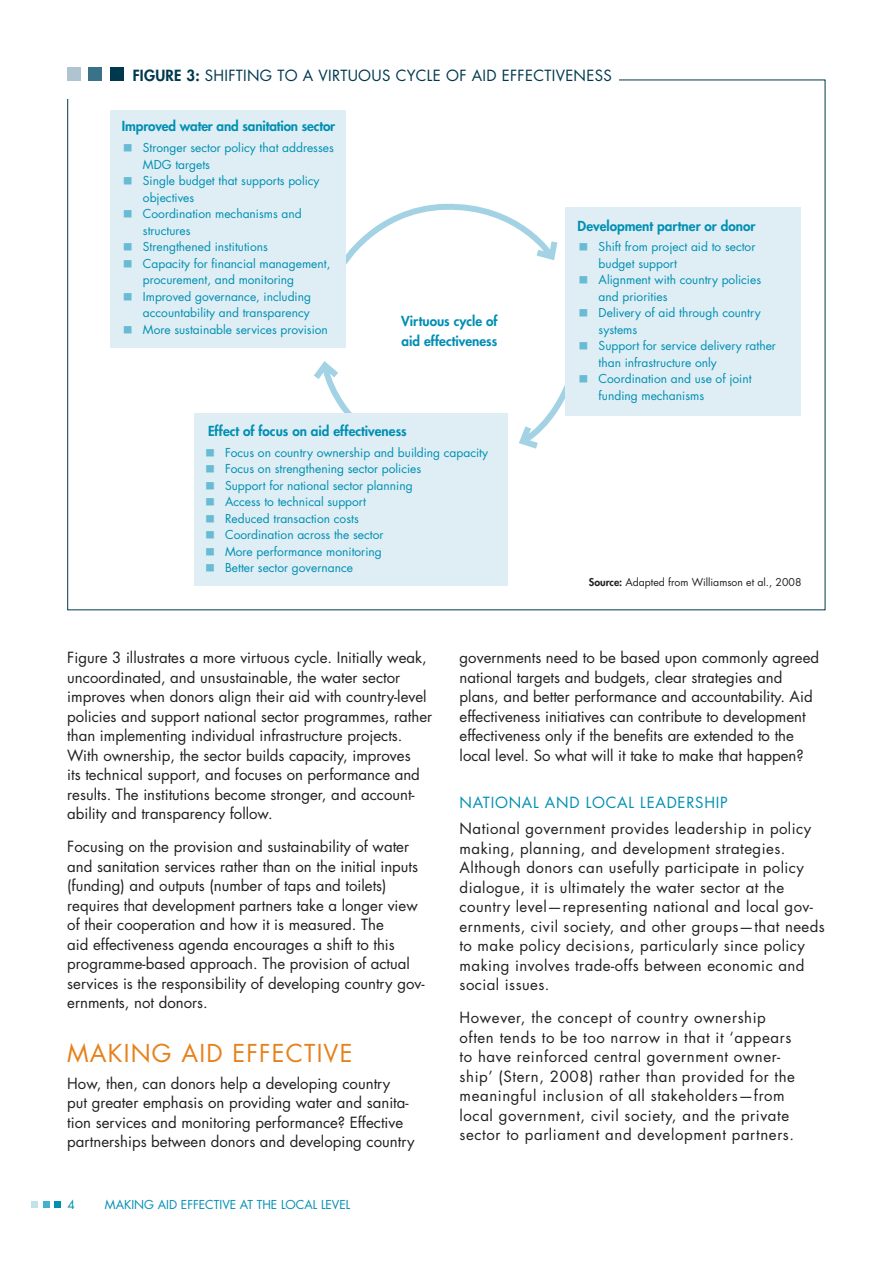
<style>
.page{position:relative;width:893px;height:1263px;background:#fff}
.page>*{position:absolute;margin:0;border:0;box-sizing:border-box;transform-origin:0 0}
.t1{font:900 36px "Arial";color:#68bbd4}
.t2{font:24px "Futura Std";letter-spacing:.05em;color:#e6811b}
.t3{font:15px/19.5px "Futura Std";color:#231f20}
.t4{font:15px/19.5px "Futura Std";letter-spacing:.03em;color:#231f20}
.t5{font:15px/19.5px "Futura Std";letter-spacing:.04em;color:#231f20}
.t6{font:15px "Futura Std";letter-spacing:.02em;color:#00384e}
.t7{font:15px "Futura Std";letter-spacing:.05em;color:#008fb3}
.t8{font:800 13.5px/19.2px "Futura Std";color:#008fb3}
.t9{font:12px/16.5px "Futura Std";color:#008fb3}
.t10{font:10.5px "Futura Std";color:#231f20}
.s1{font-weight:800}
</style>
<div class="page">
<div style="left:54px;top:1201px;width:7px;height:6px;background:#008fb3"></div>
<div style="left:43px;top:1201px;width:7px;height:6px;background:#46b1cc"></div>
<svg style="left:32px;top:1201px;width:6px;height:6px"></svg>
<div style="left:110px;top:68px;width:13px;height:13px;background:#00384e"></div>
<div style="left:89px;top:68px;width:13px;height:13px;background:#3a7288"></div>
<div style="left:67px;top:68px;width:14px;height:13px;background:#afc3d0"></div>
<svg style="left:346px;top:203px;width:212px;height:62px"></svg>
<svg style="left:308px;top:361px;width:154px;height:53px"></svg>
<svg style="left:519px;top:366px;width:47px;height:83px"></svg>
<div style="left:111px;top:110px;width:235px;height:237px;background:#deeef4"></div>
<div style="left:566px;top:208px;width:235px;height:208px;background:#deeef4"></div>
<div style="left:194px;top:414px;width:314px;height:172px;background:#deeef4"></div>
<p class="t6" style="left:133px;top:66px;width:274px"><span class="s1">FIGURE 3:</span> Shifting to a virtuous cyc</p>
<p class="t6" style="left:427px;top:66px;width:84px">le of aid effect</p>
<p class="t6" style="left:552px;top:66px;width:44px">iveness</p>
<p class="t8" style="left:122px;top:117px;width:215px">Improved water and sanitation sector</p>
<h1 class="t1" style="left:122px;top:128px;width:13px">∙</h1>
<p class="t9" style="left:143px;top:140px;width:192px">Stronger sector policy that addresses<br>MDG targets</p>
<h1 class="t1" style="left:122px;top:161px;width:13px">∙</h1>
<p class="t9" style="left:143px;top:173px;width:178px">Single budget that supports policy objectives</p>
<h1 class="t1" style="left:122px;top:194px;width:13px">∙</h1>
<p class="t9" style="left:143px;top:206px;width:160px">Coordination mechanisms and structures</p>
<h1 class="t1" style="left:122px;top:227px;width:13px">∙</h1>
<p class="t9" style="left:143px;top:239px;width:126px">Strengthened institutions</p>
<h1 class="t1" style="left:122px;top:244px;width:13px">∙</h1>
<p class="t9" style="left:143px;top:255px;width:189px">Capacity for financial management, procurement, and monitoring</p>
<h1 class="t1" style="left:122px;top:277px;width:13px">∙</h1>
<p class="t9" style="left:143px;top:288px;width:170px">I mproved governance, including accountability and transparency</p>
<h1 class="t1" style="left:122px;top:310px;width:13px">∙</h1>
<p class="t9" style="left:143px;top:321px;width:186px">More sustainable services provision</p>
<p class="t8" style="left:401px;top:312px;width:98px">Virtuous cycle of aid effectiveness</p>
<p class="t8" style="left:208px;top:421px;width:200px">Effect of focus on aid effectiveness</p>
<h1 class="t1" style="left:204px;top:433px;width:13px">∙</h1>
<p class="t9" style="left:225px;top:444px;width:264px">Focus on country ownership and building capacity</p>
<h1 class="t1" style="left:204px;top:449px;width:13px">∙</h1>
<p class="t9" style="left:225px;top:460px;width:198px">Focus on strengthening sector policies</p>
<h1 class="t1" style="left:204px;top:466px;width:13px">∙</h1>
<p class="t9" style="left:225px;top:477px;width:189px">Support for national sector planning</p>
<h1 class="t1" style="left:204px;top:482px;width:13px">∙</h1>
<p class="t9" style="left:225px;top:493px;width:142px">Access to technical support</p>
<h1 class="t1" style="left:204px;top:499px;width:13px">∙</h1>
<p class="t9" style="left:225px;top:510px;width:135px">Reduced transaction costs</p>
<h1 class="t1" style="left:204px;top:515px;width:13px">∙</h1>
<p class="t9" style="left:225px;top:526px;width:160px">Coordination across the sector</p>
<h1 class="t1" style="left:204px;top:532px;width:13px">∙</h1>
<p class="t9" style="left:225px;top:543px;width:158px">More performance monitoring</p>
<h1 class="t1" style="left:204px;top:548px;width:13px">∙</h1>
<p class="t9" style="left:225px;top:559px;width:129px">Better sector governance</p>
<p class="t8" style="left:578px;top:216px;width:179px">Development partner or donor</p>
<h1 class="t1" style="left:578px;top:227px;width:13px">∙</h1>
<p class="t9" style="left:599px;top:239px;width:158px">Shift from project aid to sector budget support</p>
<h1 class="t1" style="left:578px;top:260px;width:13px">∙</h1>
<p class="t9" style="left:599px;top:272px;width:164px">Alignment with country policies and priorities</p>
<h1 class="t1" style="left:578px;top:293px;width:13px">∙</h1>
<p class="t9" style="left:599px;top:305px;width:164px">Delivery of aid through country systems</p>
<h1 class="t1" style="left:578px;top:326px;width:13px">∙</h1>
<p class="t9" style="left:599px;top:338px;width:179px">Support for service delivery rather than infrastructure only</p>
<h1 class="t1" style="left:578px;top:359px;width:13px">∙</h1>
<p class="t9" style="left:599px;top:371px;width:154px">Coordination and use of joint funding mechanisms</p>
<p class="t10" style="left:589px;top:576px;width:214px"><span class="s1">Source:</span> Adapted from Williamson et al., 2008</p>
<p class="t3" style="left:67px;top:648px;width:366px">Figure 3 illustrates a more virtuous cycle. I nitially weak, uncoordinated, and unsustainable, the water sector improves when donors align their aid with country-level policies and support national sector programmes, rather than implementing individual infrastructure projects.<br>With ownership, the sector builds capacity, improves<br>its technical support, and focuses on performance and results. The institutions become stronger, and account&shy;ability and transparency follow.</p>
<p class="t3" style="left:67px;top:837px;width:359px">Focusing on the provision and sustainability of water and sanitation services rather than on the initial inputs (funding) and outputs (number of taps and toilets) requires that development partners take a longer view of their cooperation and how it is measured. The<br>aid effectiveness agenda encourages a shift to this programme-based approach. The provision of actual services is the responsibility of developing country gov&shy;ernments, not donors.</p>
<h2 class="t2" style="left:67px;top:1038px;width:40px">MAKING</h2>
<h2 class="t2" style="left:181px;top:1038px;width:173px">AI D EFFECTIVE</h2>
<p class="t3" style="left:67px;top:1073px;width:349px">How, then, can donors help a developing country<br>put greater emphasis on providing water and sanita&shy;tion services and monitoring performance? Effective partnerships between donors and developing country</p>
<p class="t9" style="left:68px;top:1196px;width:9px">4</p>
<p class="t9" style="left:105px;top:1196px;width:247px">Making AI D EFFECTIVE at the local leve l</p>
<p class="t3" style="left:460px;top:648px;width:361px">governments need to be based upon commonly agreed national targets and budgets, clear strategies and plans, and better performance and accountability. Aid effectiveness initiatives can contribute to development effectiveness only if the benefits are extended to the local level. So what will it take to make that happen?</p>
<p class="t7" style="left:460px;top:793px;width:217px">National and local leaders</p>
<p class="t7" style="left:704px;top:793px;width:23px">hip</p>
<p class="t4" style="left:460px;top:819px;width:367px">National government provides leadership in policy making, planning, and development strategies.<br>Although donors can usefully participate in policy dialogue, it is ultimately the water sector at the country level—representing national and local gov&shy;ernments, civil society, and other groups—that needs to make policy decisions, particularly since policy making involves trade-offs between economic and social issues.</p>
<p class="t5" style="left:460px;top:1008px;width:337px">H owever, the concept of country ownership often tends to be too narrow in that it ‘appears to have reinforced central government owner&shy;ship’ (Stern, 2008) rather than provided for the meaningful inclusion of all stakeholders—from local government, civil society, and the private sector to parliament and development partners.</p>
</div>
